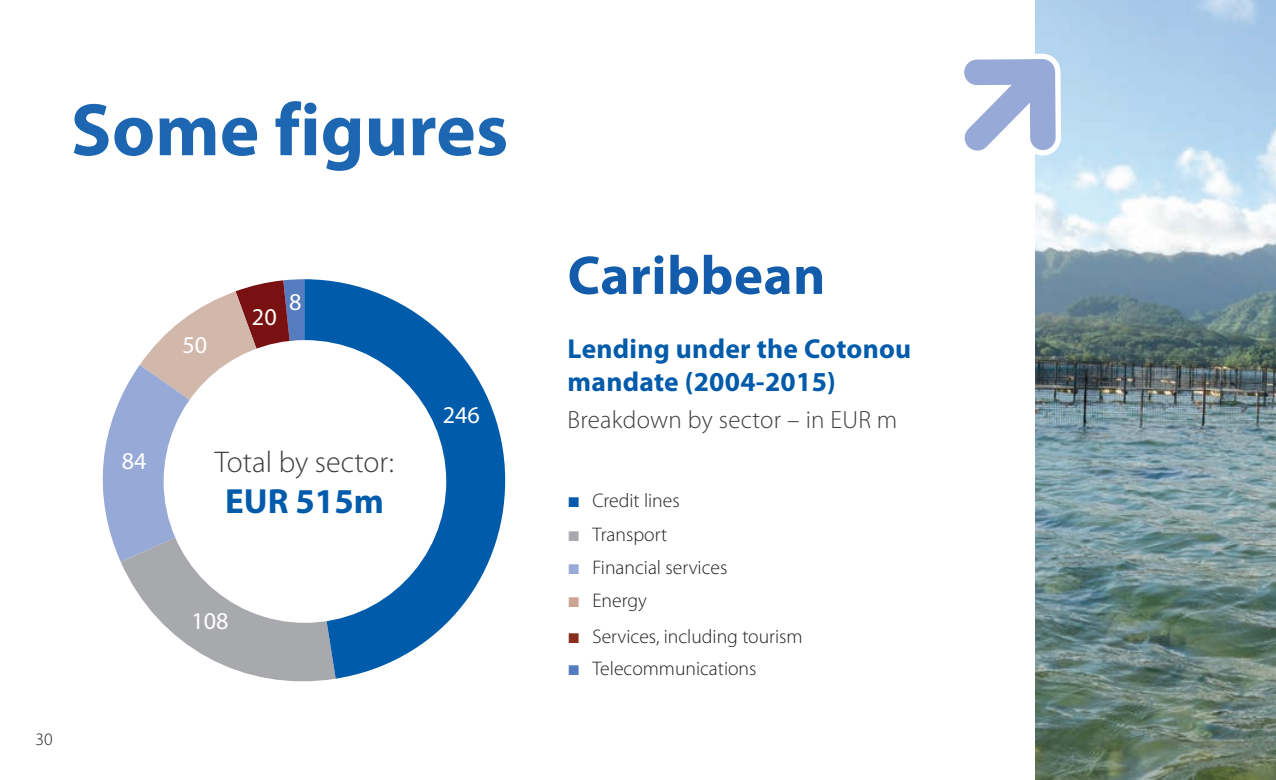
<style>
.page{position:relative;width:1276px;height:780px;background:#fff}
.page>*{position:absolute;margin:0;border:0;box-sizing:border-box;transform-origin:0 0}
.t1{font:700 75px "Myriad Pro";color:#1d66b2}
.t2{font:700 55px "Myriad Pro";letter-spacing:.01em;color:#135cab}
.t3{font:700 35px "Myriad Pro";color:#015bab}
.t4{font:300 30px "Myriad Pro";color:#3e3e3f}
.t5{font:700 27.5px/33px "Myriad Pro";letter-spacing:.01em;color:#015bab}
.t6{font:300 25px "Myriad Pro";letter-spacing:.01em;color:#3e3e3f}
.t7{font:24.25px "Myriad Pro";color:#fff}
.t8{font:300 19.75px "Myriad Pro";color:#231f20}
.t9{font:300 17.5px "Myriad Pro";color:#231f20}
</style>
<div class="page">
<img style="left:1035px;top:0;width:241px;height:780px">
<svg style="left:140px;top:279px;width:164px;height:86px"></svg>
<svg style="left:102px;top:365px;width:122px;height:197px;fill:#97a9d6"></svg>
<svg style="left:121px;top:480px;width:215px;height:202px;fill:#a8a9ad"></svg>
<svg style="left:304px;top:279px;width:201px;height:399px;fill:#015bab"></svg>
<div style="left:164px;top:340px;width:282px;height:282px;background:#fff;border-radius:50%"></div>
<svg style="left:964px;top:52px;width:99px;height:728px"></svg>
<h1 class="t1" style="left:71px;top:88px;width:439px">Some figures</h1>
<p class="t9" style="left:35px;top:729px;width:19px">30</p>
<p class="t7" style="left:122px;top:447px;width:26px">84</p>
<p class="t7" style="left:182px;top:332px;width:26px">50</p>
<p class="t7" style="left:252px;top:303px;width:26px">20</p>
<p class="t7" style="left:289px;top:289px;width:14px">8</p>
<p class="t7" style="left:443px;top:402px;width:39px">246</p>
<h2 class="t2" style="left:567px;top:244px;width:259px">Caribbean</h2>
<h3 class="t5" style="left:567px;top:333px;width:345px">Lending under the Cotonou mandate (2004-2015)</h3>
<p class="t6" style="left:567px;top:406px;width:331px">Breakdown by sector – in EUR m</p>
<h3 class="t4" style="left:215px;top:446px;width:181px">Total by sector:</h3>
<h3 class="t3" style="left:225px;top:481px;width:160px">EUR 515m</h3>
<p class="t8" style="left:592px;top:490px;width:89px">Credit lines</p>
<p class="t8" style="left:592px;top:523px;width:76px">Transport</p>
<p class="t8" style="left:592px;top:556px;width:136px">Financial services</p>
<p class="t7" style="left:191px;top:607px;width:39px">108</p>
<p class="t8" style="left:592px;top:590px;width:56px">Energy</p>
<p class="t8" style="left:592px;top:625px;width:212px">Services, including tourism</p>
<p class="t8" style="left:592px;top:657px;width:166px">Telecommunications</p>
</div>
